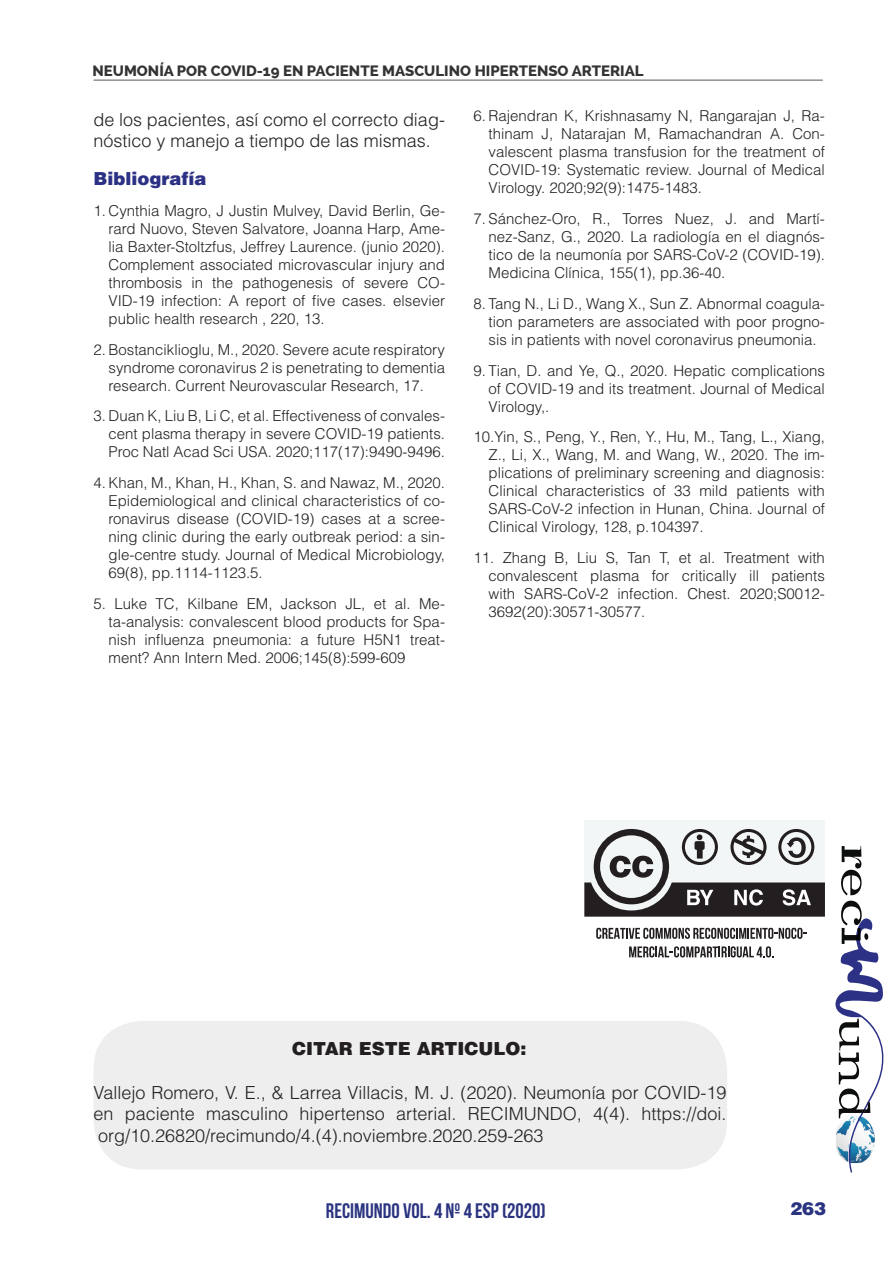
<style>
.page{position:relative;width:893px;height:1263px;background:#fff}
.page>*{position:absolute;margin:0;border:0;box-sizing:border-box;transform-origin:0 0}
.t1{font:21px "Bebas Neue";color:#2b3481}
.t2{font:300 18px/21.6px "Helvetica LT Std";color:#231f20}
.t3{font:900 18px "Helvetica LT Std";color:#231f20}
.t4{font:900 18px "Helvetica LT Std";color:#2c3185}
.t5{font:900 18px "Helvetica LT Std";color:#2b3481}
.t6{font:300 15px/18px "Helvetica LT Std";color:#231f20;text-align:justify}
.t7{font:800 15px "Raleway";color:#333}
</style>
<div class="page">
<hr style="left:94px;top:80px;width:729px;height:1px;background:#545557">
<svg style="left:841px;top:846px;width:20px;height:49px"></svg>
<svg style="left:835px;top:901px;width:49px;height:272px"></svg>
<div style="left:94px;top:1021px;width:633px;height:148px;background:#edeeed;border-radius:49px"></div>
<svg style="left:596px;top:928px;width:211px;height:11px"></svg>
<svg style="left:629px;top:946px;width:145px;height:11px"></svg>
<div style="left:584px;top:820px;width:241px;height:97px;background:#f3f6f7"></div>
<svg style="left:584px;top:829px;width:241px;height:88px"></svg>
<p class="t7" style="left:92px;top:62px;width:553px">NEUMONÍA POR COVID-19 EN PACIENTE MASCULINO HIPERTENSO ARTERIAL</p>
<p class="t2" style="left:94px;top:108px;width:353px">de los pacientes, así como el correcto diag&shy;nóstico y manejo a tiempo de las mismas.</p>
<p class="t4" style="left:94px;top:167px;width:115px">Bibliografía</p>
<p class="t6" style="left:109px;top:201px;width:338px;text-indent:-15px">1. Cynthia Magro, J Justin Mulvey, David Berlin, Ge&shy;rard Nuovo, Steven Salvatore, Joanna Harp, Ame&shy;lia Baxter-Stoltzfus, Jeffrey Laurence. (junio 2020).<br>Complement associated microvascular injury and thrombosis in the pathogenesis of severe CO-VID-19 infection: A report of five cases. elsevier public health research , 220, 13.</p>
<p class="t6" style="left:109px;top:340px;width:338px;text-indent:-15px">2. Bostanciklioglu, M., 2020. Severe acute respiratory syndrome coronavirus 2 is penetrating to dementia research. Current Neurovascular Research, 17.</p>
<p class="t6" style="left:109px;top:407px;width:338px;text-indent:-15px">3. Duan K, Liu B, Li C, et al. Effectiveness of convales&shy;cent plasma therapy in severe COVID-19 patients.<br>Proc Natl Acad Sci USA. 2020;117(17):9490-9496.</p>
<p class="t6" style="left:109px;top:474px;width:338px;text-indent:-15px">4. Khan, M., Khan, H., Khan, S. and Nawaz, M., 2020.<br>Epidemiological and clinical characteristics of co&shy;ronavirus disease (COVID-19) cases at a scree&shy;ning clinic during the early outbreak period: a sin&shy;gle-centre study. Journal of Medical Microbiology, 69(8), pp.1114-1123.5.</p>
<p class="t6" style="left:109px;top:594px;width:338px;text-indent:-15px">5. Luke TC, Kilbane EM, Jackson JL, et al. Me&shy;ta-analysis: convalescent blood products for Spa&shy;nish influenza pneumonia: a future H5N1 treat&shy;ment? Ann Intern Med. 2006;145(8):599-609</p>
<p class="t6" style="left:488px;top:107px;width:338px;text-indent:-15px">6. Rajendran K, Krishnasamy N, Rangarajan J, Ra&shy;thinam J, Natarajan M, Ramachandran A. Con&shy;valescent plasma transfusion for the treatment of COVID-19: Systematic review. Journal of Medical Virology. 2020;92(9):1475-1483.</p>
<p class="t6" style="left:488px;top:210px;width:338px;text-indent:-15px">7. Sánchez-Oro, R., Torres Nuez, J. and Martí&shy;nez-Sanz, G., 2020. La radiología en el diagnós&shy;tico de la neumonía por SARS-CoV-2 (COVID-19).<br>Medicina Clínica, 155(1), pp.36-40.</p>
<p class="t6" style="left:488px;top:294px;width:338px;text-indent:-15px">8. Tang N., Li D., Wang X., Sun Z. Abnormal coagula&shy;tion parameters are associated with poor progno&shy;sis in patients with novel coronavirus pneumonia.</p>
<p class="t6" style="left:488px;top:361px;width:338px;text-indent:-15px">9. Tian, D. and Ye, Q., 2020. Hepatic complications of COVID-19 and its treatment. Journal of Medical Virology,.</p>
<p class="t6" style="left:488px;top:428px;width:338px;text-indent:-15px">10.Yin, S., Peng, Y., Ren, Y., Hu, M., Tang, L., Xiang, Z., Li, X., Wang, M. and Wang, W., 2020. The im&shy;plications of preliminary screening and diagnosis:<br>Clinical characteristics of 33 mild patients with SARS-CoV-2 infection in Hunan, China. Journal of Clinical Virology, 128, p.104397.</p>
<p class="t6" style="left:488px;top:549px;width:338px;text-indent:-15px">11. Zhang B, Liu S, Tan T, et al. Treatment with convalescent plasma for critically ill patients with SARS-CoV-2 infection. Chest. 2020;S0012- 3692(20):30571-30577.</p>
<p class="t3" style="left:292px;top:1037px;width:236px">CITAR ESTE ARTICULO:</p>
<p class="t2" style="left:94px;top:1081px;width:635px;text-align:justify">Vallejo Romero, V. E., &amp; Larrea Villacis, M. J. (2020). Neumonía por COVID-19 en paciente masculino hipertenso arterial. RECIMUNDO, 4(4). https://doi. org/10.26820/recimundo/4.(4).noviembre.2020.259-263</p>
<h1 class="t1" style="left:326px;top:1199px;width:221px">RECIMUNDO VOL. 4 Nº 4 ESP (2020)</h1>
<p class="t5" style="left:790px;top:1197px;width:38px">263</p>
</div>
